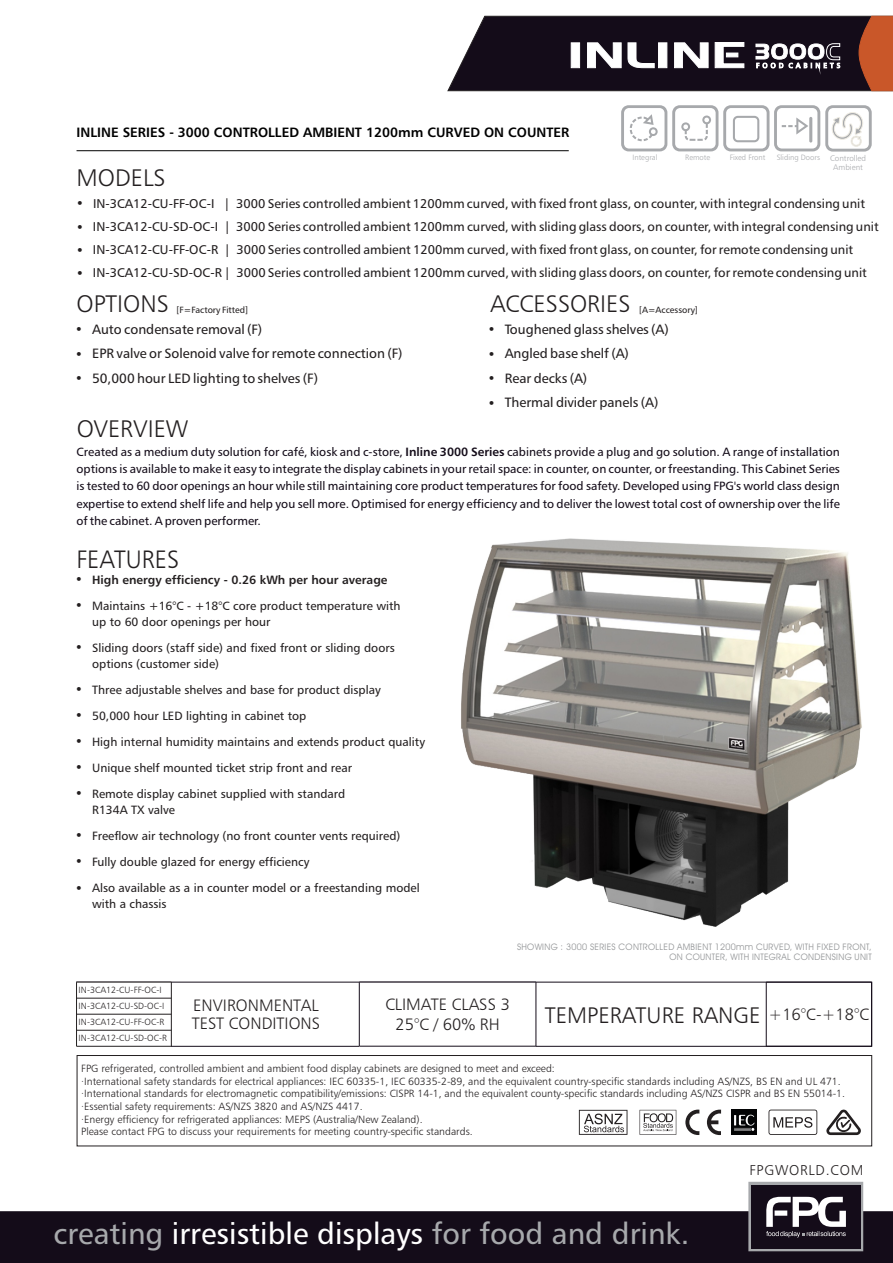
<style>
.page{position:relative;width:893px;height:1263px;background:#fff}
.page>*{position:absolute;margin:0;border:0;box-sizing:border-box;transform-origin:0 0}
.t1{font:30px "Humanist 777 BT Roman B";color:#a7a9ac}
.t2{font:25.2px "Humanist 777 BT Light B";color:#231f20;scale:.95 1}
.t3{font:24px "Humanist 777 BT Light B";color:#231f20}
.t4{font:22.5px "Humanist 777 BT Light B";color:#231f20}
.t5{font:16.5px/19.8px "Humanist 777 BT Light B";color:#231f20;text-align:center}
.t6{font:14.25px "Humanist 777 BT Light B";letter-spacing:.055em;color:#231f20}
.t7{font:13.5px "Humanist 777 BT Roman B";color:#231f20}
.t8{font:13.5px "Humanist 777 BT Bold B";color:#000}
.t9{font:12.75px "Humanist 777 BT Roman B";color:#231f20}
.t10{font:12px/17.4px "Humanist 777 BT Roman B";color:#140c19;text-align:justify}
.t11{font:12px/15.9px "Humanist 777 BT Roman B";color:#231f20}
.t12{font:12px "Humanist 777 BT Bold B";color:#231f20}
.t13{font:10.8px "Symbol";color:#231f20}
.t14{font:10.5px/12.6px "Humanist 777 BT Light B";color:#231f20}
.t15{font:9px/10.8px "Avant Garde IT Cby BT";letter-spacing:.03em;color:#949698;text-align:right}
.t16{font:9px/16px "Humanist 777 BT Light B";color:#231f20}
.t17{font:9px "Humanist 777 BT Roman B";color:#231f20}
.t18{font:8.1px/9.8px "Humanist 777 BT Light B";color:#a7a9ac;text-align:center}
.t19{font:7.65px "Humanist 777 BT Light B";color:#a7a9ac}
.s1{font-family:"Humanist 777 BT Bold B"}
.s2{font-size:16.5px}
.s3{color:#fff}
</style>
<div class="page">
<img style="left:428px;top:538px;width:445px;height:444px">
<hr style="left:77px;top:150px;width:492px;height:1px;background:#000">
<svg style="left:447px;top:15px;width:446px;height:77px;background:#463940"></svg>
<svg style="left:621px;top:105px;width:251px;height:47px"></svg>
<hr style="left:766px;top:982px;width:1px;height:64px;background:#140c19">
<hr style="left:766px;top:1046px;width:105px;height:1px;background:#140c19">
<div style="left:0;top:1211px;width:893px;height:52px;background:#140c19"></div>
<svg style="left:748px;top:1182px;width:115px;height:69px;background:#4c4650"></svg>
<svg style="left:77px;top:1055px;width:795px;height:91px"></svg>
<hr style="left:359px;top:982px;width:1px;height:64px;background:#140c19">
<hr style="left:536px;top:982px;width:1px;height:64px;background:#140c19">
<hr style="left:359px;top:1046px;width:177px;height:1px;background:#140c19">
<hr style="left:359px;top:982px;width:177px;height:1px;background:#140c19">
<div style="left:731px;top:1109px;width:26px;height:26px;background:#020304"></div>
<svg style="left:734px;top:1114px;width:20px;height:17px"></svg>
<svg style="left:707px;top:1109px;width:14px;height:26px"></svg>
<svg style="left:685px;top:1109px;width:14px;height:26px"></svg>
<svg style="left:768px;top:1109px;width:49px;height:26px"></svg>
<svg style="left:826px;top:1109px;width:35px;height:26px"></svg>
<svg style="left:640px;top:1110px;width:36px;height:25px"></svg>
<svg style="left:579px;top:1110px;width:48px;height:25px"></svg>
<hr style="left:76px;top:982px;width:1px;height:64px;background:#231f20">
<hr style="left:171px;top:982px;width:1px;height:64px;background:#231f20">
<hr style="left:77px;top:1046px;width:94px;height:1px;background:#231f20">
<hr style="left:77px;top:1030px;width:94px;height:1px;background:#231f20">
<hr style="left:77px;top:1014px;width:94px;height:1px;background:#231f20">
<hr style="left:77px;top:998px;width:94px;height:1px;background:#231f20">
<hr style="left:77px;top:982px;width:94px;height:1px;background:#231f20">
<p class="t8" style="left:77px;top:127px;width:494px">INLINE SERIES - 3000 CONTROLLED AMBIENT 1200mm CURVED ON COUNTER</p>
<h3 class="t3" style="left:77px;top:168px;width:90px">MODELS</h3>
<p class="t19" style="left:632px;top:154px;width:26px">Integral</p>
<p class="t19" style="left:685px;top:154px;width:26px">Remote</p>
<p class="t19" style="left:730px;top:154px;width:37px">Fixed Front</p>
<p class="t19" style="left:777px;top:155px;width:45px">Sliding Doors</p>
<p class="t18" style="left:830px;top:154px;width:38px">Controlled<br>Ambient</p>
<p class="t9" style="left:77px;top:198px;width:789px">• IN-3CA12-CU-FF-OC-I | 3000 Series controlled ambient 1200mm curved, with fixed front glass, on counter, with integral condensing unit</p>
<p class="t9" style="left:77px;top:221px;width:803px">• IN-3CA12-CU-SD-OC-I | 3000 Series controlled ambient 1200mm curved, with sliding glass doors, on counter, with integral condensing unit</p>
<p class="t9" style="left:77px;top:244px;width:777px">• IN-3CA12-CU-FF-OC-R | 3000 Series controlled ambient 1200mm curved, with fixed front glass, on counter, for remote condensing unit</p>
<p class="t9" style="left:77px;top:267px;width:791px">• IN-3CA12-CU-SD-OC-R | 3000 Series controlled ambient 1200mm curved, with sliding glass doors, on counter, for remote condensing unit</p>
<h3 class="t3" style="left:77px;top:294px;width:94px">OPTIONS</h3>
<p class="t17" style="left:177px;top:306px;width:73px">[F=Factory Fitted]</p>
<h3 class="t3" style="left:490px;top:294px;width:142px">ACCESSORIES</h3>
<p class="t17" style="left:639px;top:306px;width:60px">[A=Accessory]</p>
<p class="t7" style="left:77px;top:324px;width:187px">• Auto condensate removal (F)</p>
<p class="t7" style="left:77px;top:348px;width:328px">• EPR valve or Solenoid valve for remote connection (F)</p>
<p class="t7" style="left:77px;top:372px;width:243px">• 50,000 hour LED lighting to shelves (F)</p>
<p class="t7" style="left:489px;top:324px;width:181px">• Toughened glass shelves (A)</p>
<p class="t7" style="left:489px;top:348px;width:141px">• Angled base shelf (A)</p>
<p class="t7" style="left:489px;top:372px;width:100px">• Rear decks (A)</p>
<p class="t7" style="left:489px;top:397px;width:171px">• Thermal divider panels (A)</p>
<h3 class="t3" style="left:77px;top:418px;width:113px">OVERVIEW</h3>
<p class="t10" style="left:77px;top:444px;width:765px">Created as a medium duty solution for café, kiosk and c-store, <span class="s1">Inline 3000 Series</span> cabinets provide a plug and go solution. A range of installation options is available to make it easy to integrate the display cabinets in your retail space: in counter, on counter, or freestanding. This Cabinet Series is tested to 60 door openings an hour while still maintaining core product temperatures for food safety. Developed using FPG's world class design expertise to extend shelf life and help you sell more. Optimised for energy efficiency and to deliver the lowest total cost of ownership over the life of the cabinet. A proven performer.</p>
<h2 class="t2" style="left:77px;top:548px;width:109px">FEATURES</h2>
<p class="t12" style="left:77px;top:575px;width:312px">• High energy efficiency - 0.26 kWh per hour average</p>
<p class="t11" style="left:92px;top:599px;width:310px;text-indent:-16px">• Maintains +16°C - +18°C core product temperature with up to 60 door openings per hour</p>
<p class="t11" style="left:92px;top:641px;width:304px;text-indent:-16px">• Sliding doors (staff side) and fixed front or sliding doors options (customer side)</p>
<p class="t13" style="left:77px;top:685px;width:6px">•</p>
<p class="t11" style="left:77px;top:709px;width:231px">• 50,000 hour LED lighting in cabinet top</p>
<p class="t11" style="left:77px;top:735px;width:350px">• High internal humidity maintains and extends product quality</p>
<p class="t11" style="left:77px;top:761px;width:277px">• Unique shelf mounted ticket strip front and rear</p>
<p class="t11" style="left:92px;top:787px;width:255px;text-indent:-16px">• Remote display cabinet supplied with standard<br>R134A TX valve</p>
<p class="t11" style="left:77px;top:829px;width:325px">• Freeflow air technology (no front counter vents required)</p>
<p class="t11" style="left:77px;top:855px;width:234px">• Fully double glazed for energy efficiency</p>
<p class="t11" style="left:92px;top:881px;width:329px;text-indent:-16px">• Also available as a in counter model or a freestanding model with a chassis</p>
<p class="t11" style="left:92px;top:683px;width:290px">Three adjustable shelves and base for product display</p>
<p class="t16" style="left:79px;top:982px;width:90px">IN-3CA12-CU-FF-OC-I<br>IN-3CA12-CU-SD-OC-I<br>IN-3CA12-CU-FF-OC-R<br>IN-3CA12-CU-SD-OC-R</p>
<h3 class="t5" style="left:192px;top:998px;width:130px;line-height:17.9px;text-align:left">ENVIRONMENTAL<br>TEST CONDITIONS</h3>
<p class="t15" style="left:517px;top:942px;width:356px">SHOWING : 3000 SERIES CONTROLLED AMBIENT 1200mm CURVED, WITH FIXED FRONT,<br>ON COUNTER, WITH INTEGRAL CONDENSING UNIT</p>
<h3 class="t5" style="left:385px;top:996px;width:126px">CLIMATE CLASS 3<br>25°C / 60% RH</h3>
<h3 class="t4" style="left:545px;top:1006px;width:326px">TEMPERATURE RANGE <span class="s2">+16°C-+18°C</span></h3>
<p class="t14" style="left:81px;top:1063px;width:765px">FPG refrigerated, controlled ambient and ambient food display cabinets are designed to meet and exceed:<br>·International safety standards for electrical appliances: IEC 60335-1, IEC 60335-2-89, and the equivalent country-specific standards including AS/NZS, BS EN and UL 471. ·International standards for electromagnetic compatibility/emissions: CISPR 14-1, and the equivalent county-specific standards including AS/NZS CISPR and BS EN 55014-1. ·Essential safety requirements: AS/NZS 3820 and AS/NZS 4417.<br>·Energy efficiency for refrigerated appliances: MEPS (Australia/New Zealand).<br>Please contact FPG to discuss your requirements for meeting country-specific standards.</p>
<h1 class="t1" style="left:53px;top:1221px;width:637px">creating <span class="s3">irresistible displays</span> for food and drink.</h1>
<h3 class="t6" style="left:749px;top:1164px;width:115px">FPGWORLD.COM</h3>
</div>
